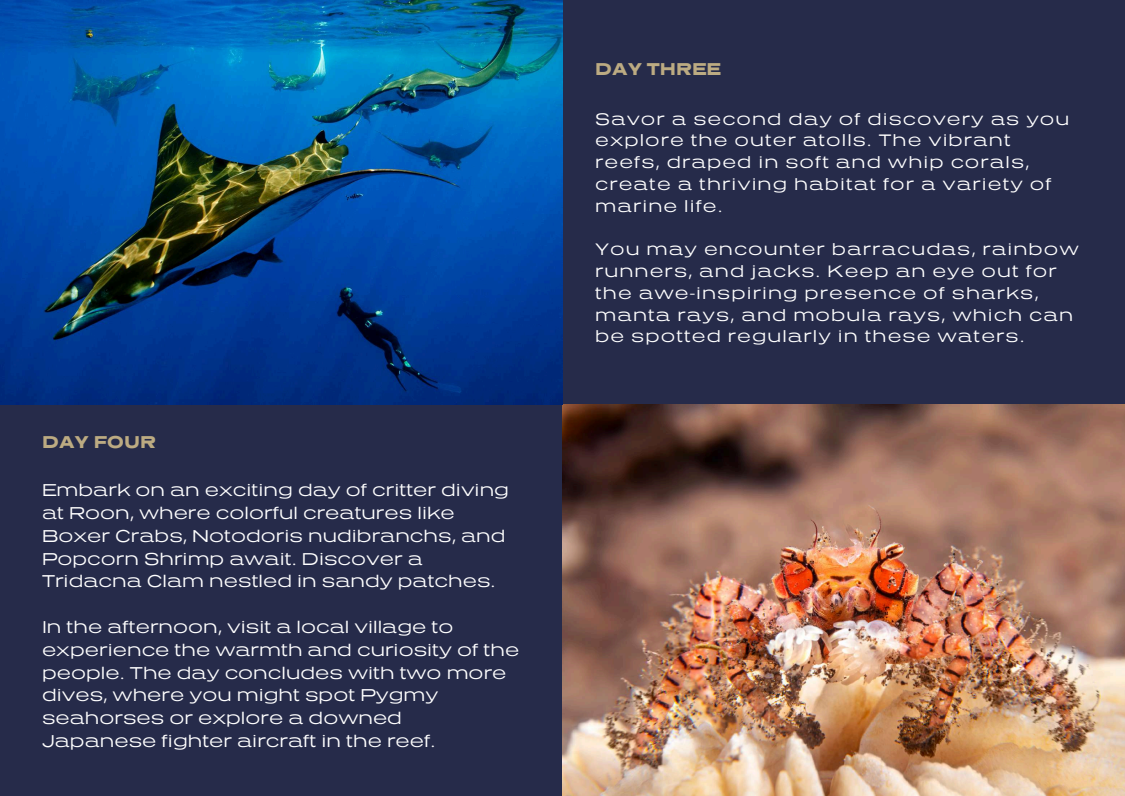
<style>
.page{position:relative;width:1125px;height:796px;background:#fff}
.page>*{position:absolute;margin:0;border:0;box-sizing:border-box;transform-origin:0 0}
.t1{font:16.58px/22.8px "Presicav Lt";color:#fff}
.t2{font:16.58px "Presicav Hv";color:#bcab82}
.t3{font:16.05px/21.8px "Presicav Lt";letter-spacing:.065em;color:#fff}
</style>
<div class="page">
<div style="left:0;top:0;width:1125px;height:795px;background:#262b4a"></div>
<img style="left:562px;top:404px;width:563px;height:391px">
<img style="left:0;top:0;width:562px;height:404px">
<p class="t2" style="left:42px;top:432px;width:116px">DAY FOUR</p>
<p class="t1" style="left:42px;top:479px;width:469px">Embark on an exciting day of critter diving at Roon, where colorful creatures like Boxer Crabs, Notodoris nudibranchs, and Popcorn Shrimp await. Discover a Tridacna Clam nestled in sandy patches.</p>
<p class="t1" style="left:42px;top:615px;width:479px">In the afternoon, visit a local village to experience the warmth and curiosity of the people. The day concludes with two more dives, where you might spot Pygmy seahorses or explore a downed Japanese fighter aircraft in the reef.</p>
<p class="t2" style="left:595px;top:59px;width:127px">DAY THREE</p>
<p class="t3" style="left:595px;top:108px;width:476px">Savor a second day of discovery as you explore the outer atolls. The vibrant reefs, draped in soft and whip corals, create a thriving habitat for a variety of marine life.</p>
<p class="t3" style="left:595px;top:239px;width:485px">You may encounter barracudas, rainbow runners, and jacks. Keep an eye out for the awe-inspiring presence of sharks, manta rays, and mobula rays, which can be spotted regularly in these waters.</p>
</div>
